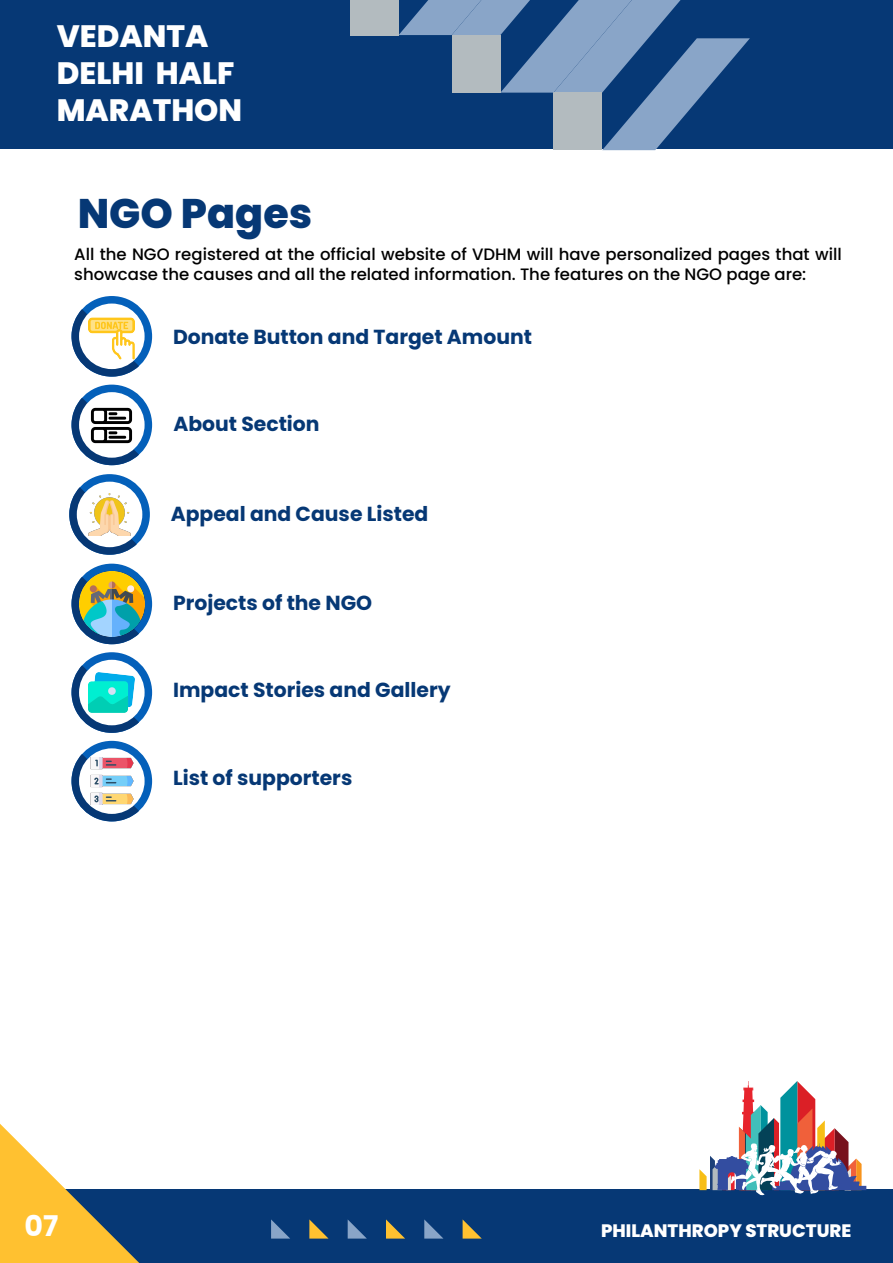
<style>
.page{position:relative;width:893px;height:1263px;background:#fff}
.page>*{position:absolute;margin:0;border:0;box-sizing:border-box;transform-origin:0 0}
.t1{font:800 41.25px "Poppins";color:#063875}
.t2{font:800 30.9px/37px "Poppins";color:#fff}
.t3{font:700 28.5px "Poppins";color:#fff}
.t4{font:700 20.4px "Poppins";color:#063875}
.t5{font:800 18px "Poppins";color:#fff}
.t6{font:500 16.5px/19.8px "Poppins";color:#000}
</style>
<div class="page">
<div style="left:0;top:0;width:893px;height:149px;background:#063875"></div>
<div style="left:0;top:1189px;width:893px;height:74px;background:#063875"></div>
<svg style="left:399px;top:0;width:351px;height:150px"></svg>
<div style="left:350px;top:0;width:49px;height:35px;background:#b3bbbf"></div>
<svg style="left:0;top:1124px;width:139px;height:139px"></svg>
<svg style="left:271px;top:1219px;width:19px;height:19px"></svg>
<svg style="left:309px;top:1219px;width:19px;height:19px"></svg>
<svg style="left:348px;top:1220px;width:18px;height:18px"></svg>
<svg style="left:386px;top:1219px;width:19px;height:19px"></svg>
<svg style="left:424px;top:1219px;width:19px;height:19px"></svg>
<svg style="left:463px;top:1220px;width:18px;height:18px"></svg>
<svg style="left:699px;top:1081px;width:167px;height:115px"></svg>
<div style="left:72px;top:564px;width:80px;height:80px;background:#0460ba;border-radius:50%"></div>
<svg style="left:72px;top:579px;width:65px;height:65px"></svg>
<img style="left:80px;top:572px;width:64px;height:64px">
<div style="left:72px;top:385px;width:80px;height:80px;background:#0460ba;border-radius:50%"></div>
<svg style="left:72px;top:398px;width:67px;height:67px"></svg>
<div style="left:79px;top:392px;width:66px;height:66px;background:#fff;border-radius:50%"></div>
<img style="left:88px;top:402px;width:45px;height:46px">
<div style="left:72px;top:296px;width:80px;height:81px;background:#0460ba;border-radius:50%"></div>
<svg style="left:72px;top:309px;width:67px;height:68px"></svg>
<div style="left:79px;top:304px;width:66px;height:65px;background:#fff;border-radius:50%"></div>
<img style="left:88px;top:317px;width:47px;height:45px">
<div style="left:72px;top:652px;width:80px;height:81px;background:#0460ba;border-radius:50%"></div>
<svg style="left:72px;top:665px;width:67px;height:68px"></svg>
<div style="left:79px;top:660px;width:66px;height:65px;background:#fff;border-radius:50%"></div>
<img style="left:89px;top:669px;width:46px;height:44px">
<div style="left:72px;top:741px;width:80px;height:80px;background:#0460ba;border-radius:50%"></div>
<svg style="left:72px;top:754px;width:67px;height:67px"></svg>
<svg style="left:79px;top:748px;width:66px;height:66px"></svg>
<img style="left:89px;top:758px;width:46px;height:46px">
<svg style="left:69px;top:474px;width:81px;height:81px"></svg>
<svg style="left:69px;top:487px;width:68px;height:68px"></svg>
<div style="left:77px;top:482px;width:65px;height:65px;background:#fff;border-radius:50%"></div>
<img style="left:88px;top:493px;width:43px;height:43px">
<h2 class="t2" style="left:57px;top:18px;width:187px">VEDANTA<br>DELHI HALF<br>MARATHON</h2>
<h1 class="t1" style="left:78px;top:190px;width:236px">NGO Pages</h1>
<p class="t6" style="left:74px;top:245px;width:769px">All the NGO registered at the official website of VDHM will have personalized pages that will showcase the causes and all the related information. The features on the NGO page are:</p>
<p class="t4" style="left:173px;top:325px;width:361px">Donate Button and Target Amount</p>
<p class="t4" style="left:173px;top:412px;width:148px">About Section</p>
<p class="t4" style="left:171px;top:502px;width:259px">Appeal and Cause Listed</p>
<p class="t4" style="left:173px;top:591px;width:201px">Projects of the NGO</p>
<p class="t4" style="left:173px;top:677px;width:279px">Impact Stories and Gallery</p>
<p class="t4" style="left:173px;top:766px;width:181px">List of supporters</p>
<h3 class="t3" style="left:24px;top:1209px;width:35px">07</h3>
<p class="t5" style="left:601px;top:1221px;width:252px">PHILANTHROPY STRUCTURE</p>
</div>
